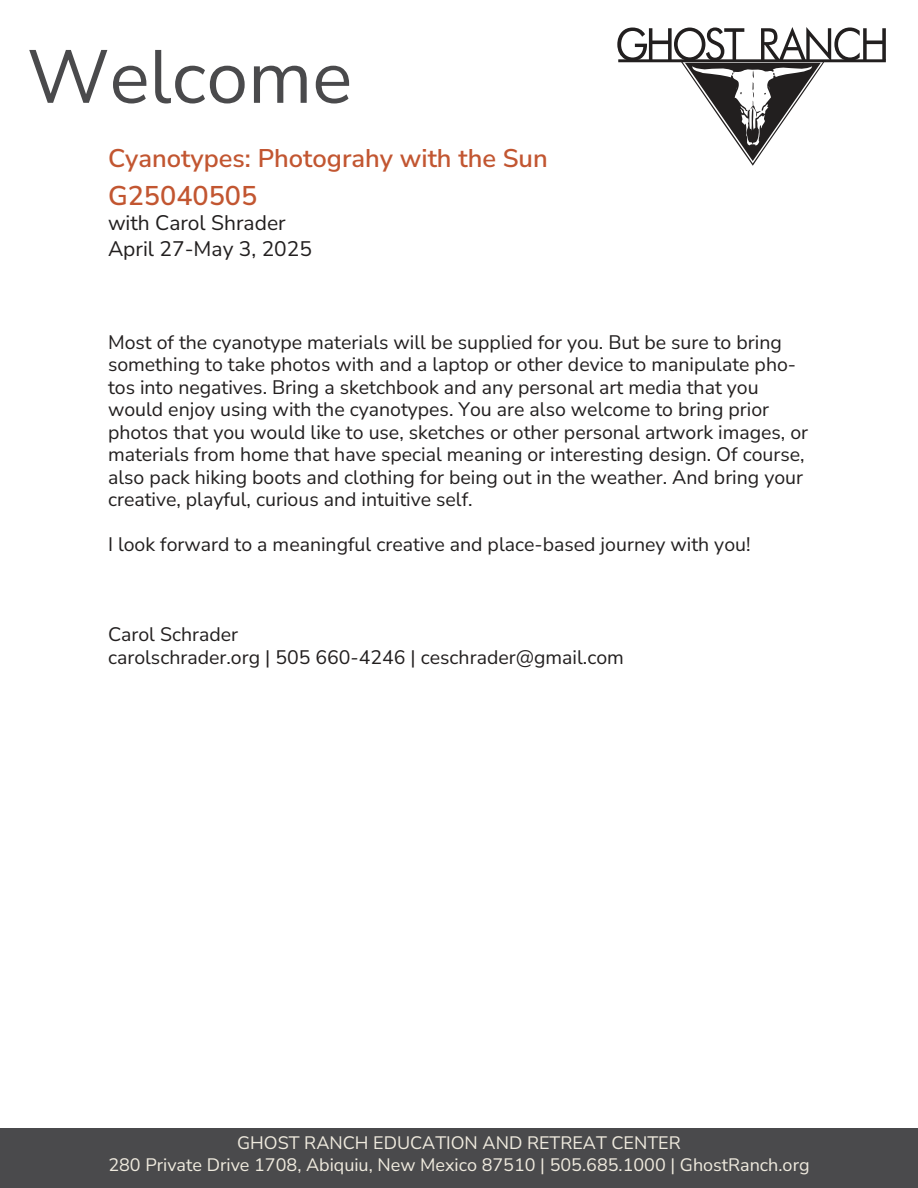
<style>
.page{position:relative;width:918px;height:1188px;background:#fff}
.page>*{position:absolute;margin:0;border:0;box-sizing:border-box;transform-origin:0 0}
.t1{font:200 75px "Nunito Sans 12 pt";color:#4a4a4c}
.t2{font:200 27px "Nunito Sans 12 pt";color:#c25631}
.t3{font:200 25.5px "Nunito Sans 12 pt";color:#c25631}
.t4{font:200 21px/25.5px "Nunito Sans 12 pt";color:#221f1f}
.t5{font:200 19.5px/22.5px "Nunito Sans 12 pt";color:#221f1f}
.t6{font:200 18px/21.6px "Nunito Sans 12 pt";color:#efeade;text-align:center}
</style>
<div class="page">
<div style="left:0;top:1128px;width:918px;height:60px;background:#4a4a4c"></div>
<svg style="left:617px;top:27px;width:269px;height:139px"></svg>
<hr style="left:618px;top:61px;width:268px;height:1px;background:#221f1f">
<h1 class="t1" style="left:27px;top:49px;width:327px">Welcome</h1>
<h3 class="t3" style="left:108px;top:149px;width:441px">Cyanotypes: Photograhy with the Sun</h3>
<h2 class="t2" style="left:108px;top:185px;width:151px">G25040505</h2>
<p class="t4" style="left:108px;top:212px;width:206px">with Carol Shrader<br>April 27-May 3, 2025</p>
<p class="t5" style="left:108px;top:332px;width:702px">Most of the cyanotype materials will be supplied for you. But be sure to bring something to take photos with and a laptop or other device to manipulate pho&shy;tos into negatives. Bring a sketchbook and any personal art media that you would enjoy using with the cyanotypes. You are also welcome to bring prior photos that you would like to use, sketches or other personal artwork images, or materials from home that have special meaning or interesting design. Of course, also pack hiking boots and clothing for being out in the weather. And bring your creative, playful, curious and intuitive self.</p>
<p class="t5" style="left:108px;top:535px;width:644px">I look forward to a meaningful creative and place-based journey with you!</p>
<p class="t5" style="left:108px;top:625px;width:517px">Carol Schrader<br>carolschrader.org | 505 660-4246 | ceschrader@gmail.com</p>
<p class="t6" style="left:108px;top:1134px;width:703px">GHOST RANCH EDUCATION AND RETREAT CENTER<br>280 Private Drive 1708, Abiquiu, New Mexico 87510 | 505.685.1000 | GhostRanch.org</p>
</div>
